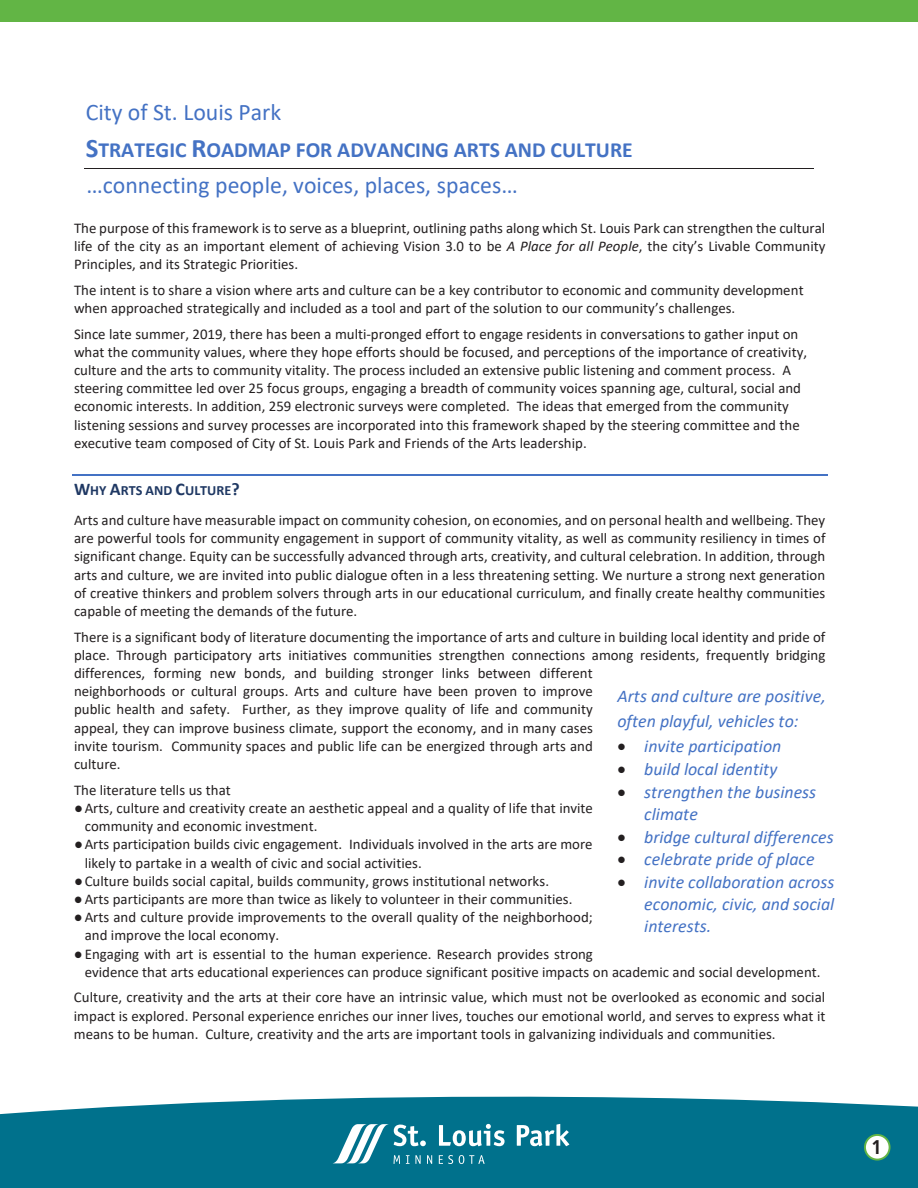
<style>
.page{position:relative;width:918px;height:1188px;background:#fff}
.page>*{position:absolute;margin:0;border:0;box-sizing:border-box;transform-origin:0 0}
.t1{font:23.85px "Calibri";color:#4472c4}
.t2{font:700 21.6px "Calibri";color:#4472c4}
.t3{font:700 condensed 19.2px "Open Sans";color:#231f20}
.t4{font:italic 17.85px/21.9px "Calibri";color:#4472c4}
.t5{font:14.85px/18.1px "Calibri";color:#231f20}
.t6{font:700 14.1px "Calibri";color:#1f3863}
.s1{font-size:26.85px}
.s2{font-style:italic}
.s3{font-size:17.85px}
.s4{color:#231f20}
</style>
<div class="page">
<hr style="left:84px;top:169px;width:730px;height:1px;background:#231f20">
<hr style="left:72px;top:474px;width:755px;height:1px;background:#4472c4">
<div style="left:0;top:1096px;width:918px;height:92px;background:#00718c"></div>
<svg style="left:439px;top:1124px;width:66px;height:22px"></svg>
<svg style="left:517px;top:1124px;width:52px;height:22px"></svg>
<svg style="left:439px;top:1155px;width:14px;height:9px"></svg>
<svg style="left:459px;top:1155px;width:26px;height:9px"></svg>
<svg style="left:332px;top:1124px;width:100px;height:40px"></svg>
<div style="left:0;top:0;width:918px;height:22px;background:#62b545"></div>
<div style="left:865px;top:1135px;width:25px;height:25px;background:#fff;border-radius:50%"></div>
<div style="left:864px;top:1134px;width:27px;height:27px;border:2px solid #62b545;border-radius:50%"></div>
<p class="t1" style="left:86px;top:95px;width:197px">City of St. Louis Park</p>
<p class="t2" style="left:86px;top:134px;width:549px"><span class="s1">S</span>TRATEGIC <span class="s1">R</span>OADMAP FOR ADVANCING ARTS AND CULTURE</p>
<p class="t1" style="left:86px;top:169px;width:433px">…connecting people, voices, places, spaces…</p>
<p class="t5" style="left:74px;top:218px;width:753px;text-align:justify">The purpose of this framework is to serve as a blueprint, outlining paths along which St. Louis Park can strengthen the cultural life of the city as an important element of achieving Vision 3.0 to be <span class="s2">A Place for all People</span>, the city’s Livable Community Principles, and its Strategic Priorities.</p>
<p class="t5" style="left:74px;top:280px;width:731px">The intent is to share a vision where arts and culture can be a key contributor to economic and community development when approached strategically and included as a tool and part of the solution to our community’s challenges.</p>
<p class="t5" style="left:74px;top:324px;width:735px">Since late summer, 2019, there has been a multi-pronged effort to engage residents in conversations to gather input on what the community values, where they hope efforts should be focused, and perceptions of the importance of creativity, culture and the arts to community vitality. The process included an extensive public listening and comment process. A steering committee led over 25 focus groups, engaging a breadth of community voices spanning age, cultural, social and economic interests. In addition, 259 electronic surveys were completed. The ideas that emerged from the community listening sessions and survey processes are incorporated into this framework shaped by the steering committee and the executive team composed of City of St. Louis Park and Friends of the Arts leadership.</p>
<p class="t6" style="left:74px;top:481px;width:167px"><span class="s3">W</span>HY <span class="s3">A</span>RTS AND <span class="s3">C</span>ULTURE<span class="s3">?</span></p>
<p class="t5" style="left:74px;top:511px;width:753px;text-align:justify">Arts and culture have measurable impact on community cohesion, on economies, and on personal health and wellbeing. They are powerful tools for community engagement in support of community vitality, as well as community resiliency in times of significant change. Equity can be successfully advanced through arts, creativity, and cultural celebration. In addition, through arts and culture, we are invited into public dialogue often in a less threatening setting. We nurture a strong next generation of creative thinkers and problem solvers through arts in our educational curriculum, and finally create healthy communities capable of meeting the demands of the future.</p>
<p class="t5" style="left:74px;top:627px;width:753px">There is a significant body of literature documenting the importance of arts and culture in building local identity and pride of place. Through participatory arts initiatives communities strengthen connections among residents, frequently bridging differences, forming new bonds, and building stronger links between different<br>neighborhoods or cultural groups. Arts and culture have been proven to improve<br>public health and safety. Further, as they improve quality of life and community<br>appeal, they can improve business climate, support the economy, and in many cases<br>invite tourism. Community spaces and public life can be energized through arts and<br>culture.</p>
<p class="t5" style="left:74px;top:780px;width:158px">The literature tells us that</p>
<p class="t5" style="left:85px;top:799px;width:510px;text-indent:-11px">●Arts, culture and creativity create an aesthetic appeal and a quality of life that invite community and economic investment.</p>
<p class="t5" style="left:85px;top:835px;width:509px;text-indent:-11px">●Arts participation builds civic engagement. Individuals involved in the arts are more likely to partake in a wealth of civic and social activities.</p>
<p class="t5" style="left:74px;top:871px;width:477px">●Culture builds social capital, builds community, grows institutional networks.</p>
<p class="t5" style="left:74px;top:890px;width:500px">●Arts participants are more than twice as likely to volunteer in their communities.</p>
<p class="t5" style="left:85px;top:908px;width:510px;text-indent:-11px">●Arts and culture provide improvements to the overall quality of the neighborhood; and improve the local economy.</p>
<p class="t5" style="left:85px;top:944px;width:737px;text-indent:-11px">●Engaging with art is essential to the human experience. Research provides strong<br>evidence that arts educational experiences can produce significant positive impacts on academic and social development.</p>
<p class="t5" style="left:74px;top:988px;width:753px;text-align:justify">Culture, creativity and the arts at their core have an intrinsic value, which must not be overlooked as economic and social impact is explored. Personal experience enriches our inner lives, touches our emotional world, and serves to express what it means to be human. Culture, creativity and the arts are important tools in galvanizing individuals and communities.</p>
<p class="t4" style="left:617px;top:682px;width:210px;line-height:25px">Arts and culture are positive, often playful, vehicles to:</p>
<p class="t4" style="left:617px;top:735px;width:165px"><span class="s4">•</span> invite participation</p>
<p class="t4" style="left:617px;top:758px;width:161px"><span class="s4">•</span> build local identity</p>
<p class="t4" style="left:644px;top:780px;width:173px;text-indent:-27px"><span class="s4">•</span> strengthen the business climate</p>
<p class="t4" style="left:617px;top:825px;width:218px"><span class="s4">•</span> bridge cultural differences</p>
<p class="t4" style="left:617px;top:848px;width:199px"><span class="s4">•</span> celebrate pride of place</p>
<p class="t4" style="left:644px;top:870px;width:192px;text-align:justify;text-indent:-27px"><span class="s4">•</span> invite collaboration across economic, civic, and social interests.</p>
<p class="t3" style="left:872px;top:1133px;width:10px">1</p>
</div>
